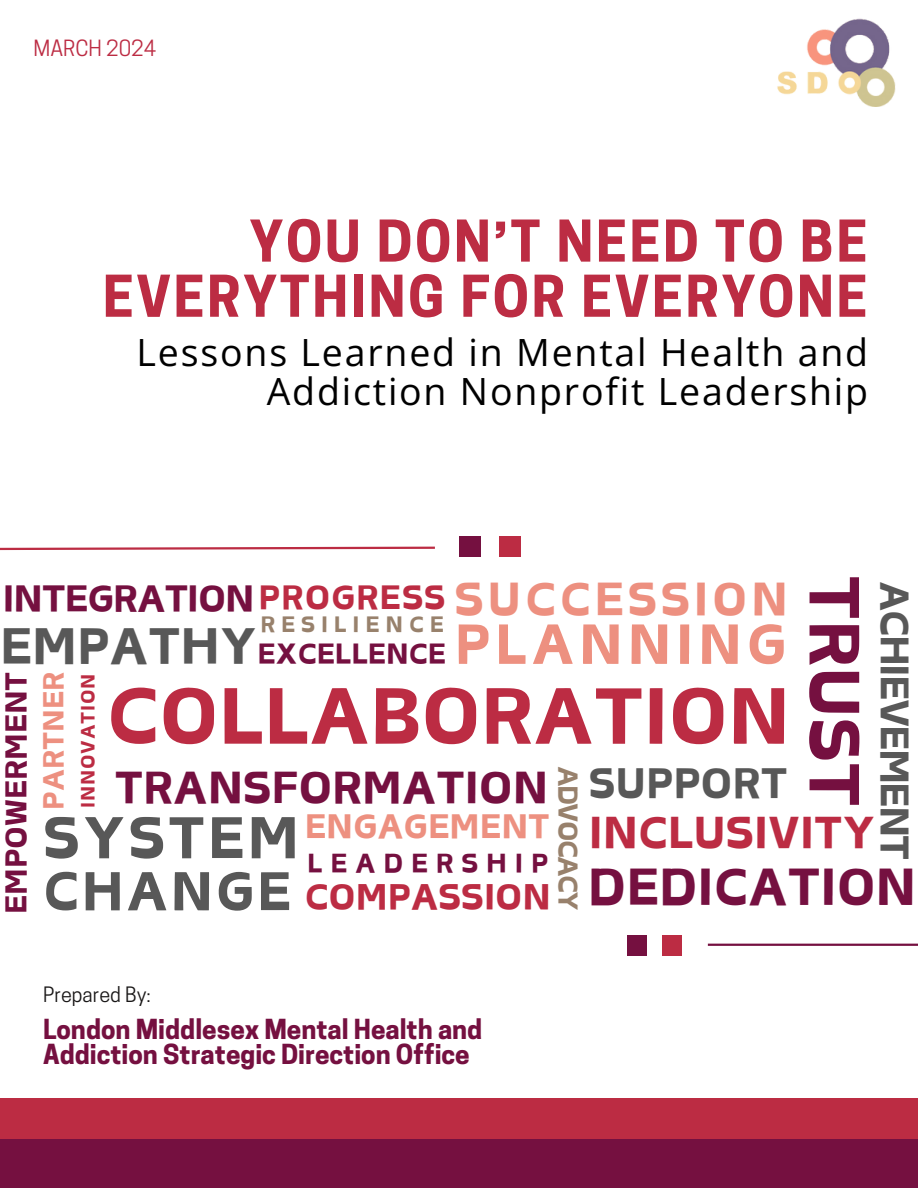
<style>
.page{position:relative;width:918px;height:1188px;background:#fff}
.page>*{position:absolute;margin:0;border:0;box-sizing:border-box;transform-origin:0 0}
.t1{font:700 74.85px "Canva Acid";color:#bc2c43}
.t2{font:700 66.9px "Canva Acid";color:#751040}
.t3{font:700 55.5px "Canva Acid";letter-spacing:.05em;color:#585858}
.t4{font:700 54px/55.2px "Cooper Hewitt";letter-spacing:.05em;color:#bc2c43;text-align:right}
.t5{font:700 53.1px "Canva Acid";letter-spacing:.085em;color:#ed9080}
.t6{font:700 51.45px "Canva Acid";letter-spacing:.05em;color:#585858}
.t7{font:700 49.05px "Canva Acid";color:#751040}
.t8{font:700 48.15px "Canva Acid";color:#585858}
.t9{font:700 44.25px "Canva Acid";letter-spacing:.085em;color:#ed9080}
.t10{font:700 42.6px "Canva Acid";color:#751040}
.t11{font:700 42.45px "Canva Acid";color:#bc2c43}
.t12{font:700 40.2px "Canva Acid";color:#585858}
.t13{font:700 37.65px "Canva Acid";letter-spacing:-.045em;color:#585858}
.t14{font:37.5px/38.2px "Open Sans";letter-spacing:.05em;color:#000;text-align:right}
.t15{font:700 35.25px "Canva Acid";letter-spacing:-.025em;color:#751040}
.t16{font:700 34.2px "Canva Acid";color:#bc2c43}
.t17{font:700 32.4px "Canva Acid";color:#ed9080}
.t18{font:700 32.1px "Canva Acid";letter-spacing:.03em;color:#bc2c43}
.t19{font:700 28.65px "Canva Acid";color:#751040}
.t20{font:700 27.45px "Canva Acid";color:#ed9080}
.t21{font:700 27.3px "Canva Acid";color:#751040}
.t22{font:700 25.95px/25.8px "Cooper Hewitt";color:#751040}
.t23{font:700 25.8px "Canva Acid";letter-spacing:-.07em;color:#98816c}
.t24{font:700 25.35px "Canva Acid";letter-spacing:.305em;color:#751040}
.t25{font:700 21.15px "Canva Acid";letter-spacing:.275em;color:#98816c}
.t26{font:21px "Cooper Hewitt";color:#bc2c43}
.t27{font:19.95px "Cooper Hewitt";color:#191717}
.t28{font:700 18.3px "Canva Acid";letter-spacing:.045em;color:#bc2c43}
.s1{color:#fff}
</style>
<div class="page">
<div style="left:0;top:1132px;width:918px;height:56px;background:#751040"></div>
<div style="left:0;top:1098px;width:918px;height:41px;background:#bc2c43"></div>
<svg style="left:0;top:546px;width:435px;height:5px"></svg>
<div style="left:499px;top:537px;width:22px;height:20px;background:#bc2c43"></div>
<div style="left:459px;top:537px;width:21px;height:20px;background:#751040"></div>
<hr style="left:708px;top:944px;width:210px;height:2px;background:#751040">
<div style="left:627px;top:936px;width:19px;height:20px;background:#751040"></div>
<div style="left:662px;top:936px;width:19px;height:20px;background:#bc2c43"></div>
<img style="left:777px;top:18px;width:119px;height:88px">
<h4 class="t26" style="left:34px;top:40px;width:124px">MARCH 2024</h4>
<h3 class="t4" style="left:103px;top:221px;width:766px">YOU DON<span class="s1">‘</span>T NEED TO BE<br>EVERYTHING FOR EVERYONE</h3>
<h3 class="t14" style="left:137px;top:333px;width:733px">Lessons Learned in Mental Health and<br>Addiction Nonprofit Leadership</h3>
<p class="t4" style="left:508px;top:236px;width:16px;rotate:-180deg">‘</p>
<h5 class="t2" style="left:870px;top:575px;width:233px;rotate:90deg">TRUST</h5>
<p class="t9" style="left:454px;top:576px;width:335px">SUCCESSION</p>
<p class="t5" style="left:454px;top:616px;width:334px">PLANNING</p>
<p class="t13" style="left:915px;top:581px;width:281px;rotate:90deg">ACHIEVEMENT</p>
<h6 class="t18" style="left:259px;top:580px;width:189px">PROGRESS</h6>
<p class="t15" style="left:3px;top:580px;width:253px">INTEGRATION</p>
<h4 class="t25" style="left:260px;top:613px;width:185px">RESILIENCE</h4>
<p class="t8" style="left:0;top:621px;width:259px">EMPATHY</p>
<p class="t21" style="left:257px;top:639px;width:190px">EXCELLENCE</p>
<h4 class="t19" style="left:1px;top:914px;width:244px;rotate:-90deg">EMPOWERMENT</h4>
<h6 class="t20" style="left:39px;top:810px;width:140px;rotate:-90deg">PARTNER</h6>
<p class="t28" style="left:78px;top:808px;width:136px;rotate:-90deg">INNOVATION</p>
<h2 class="t1" style="left:107px;top:676px;width:685px">COLLABORATION</h2>
<p class="t23" style="left:582px;top:766px;width:147px;rotate:90deg">ADVOCACY</p>
<h5 class="t12" style="left:589px;top:762px;width:200px">SUPPORT</h5>
<p class="t10" style="left:115px;top:764px;width:435px">TRANSFORMATION</p>
<h3 class="t17" style="left:305px;top:810px;width:247px">ENGAGEMENT</h3>
<p class="t11" style="left:589px;top:810px;width:288px">INCLUSIVITY</p>
<p class="t3" style="left:43px;top:808px;width:258px">SYSTEM</p>
<p class="t6" style="left:43px;top:864px;width:250px">CHANGE</p>
<p class="t24" style="left:307px;top:849px;width:243px">LEADERSHIP</p>
<h5 class="t7" style="left:588px;top:860px;width:330px">DEDICATION</h5>
<h1 class="t16" style="left:305px;top:879px;width:248px">COMPASSION</h1>
<h6 class="t27" style="left:43px;top:988px;width:109px">Prepared By:</h6>
<p class="t22" style="left:43px;top:1019px;width:441px">London Middlesex Mental Health and<br>Addiction Strategic Direction Office</p>
</div>
